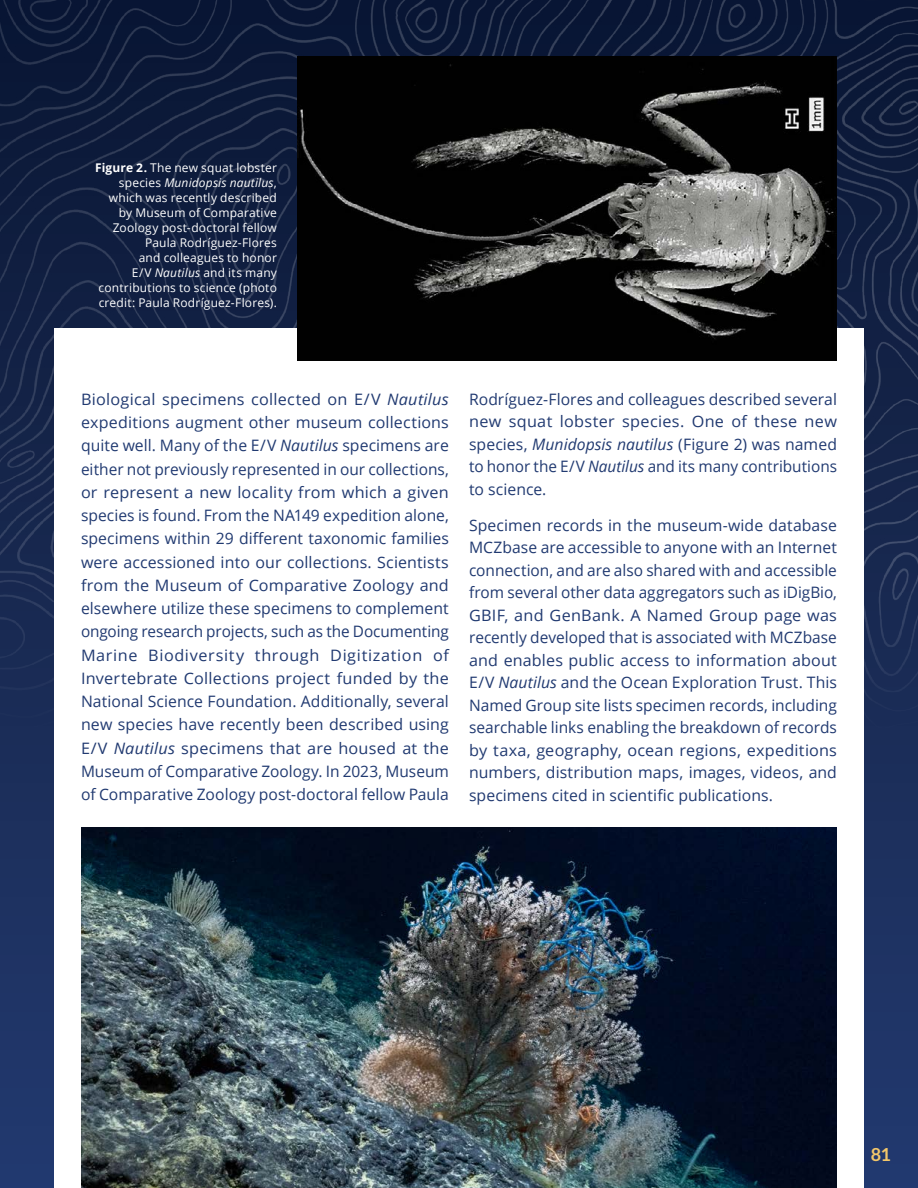
<style>
.page{position:relative;width:918px;height:1188px;background:#1f3364}
.page>*{position:absolute;margin:0;border:0;box-sizing:border-box;transform-origin:0 0}
.t1{font:700 18px "Lato";color:#f3c76a}
.OET_-_Paragraph{font:15.75px/23.2px "Open Sans";color:#213a71;text-align:justify}
.t2{font:12px/15px "Open Sans";letter-spacing:.015em;color:#fff;text-align:right}
.s1{font-weight:700}
.s2{font-style:italic}
</style>
<div class="page">
<img style="left:0;top:0;width:918px;height:737px">
<div style="left:54px;top:328px;width:810px;height:860px;background:#fff"></div>
<img style="left:81px;top:828px;width:756px;height:360px">
<img style="left:297px;top:56px;width:540px;height:305px">
<p class="t2" style="left:95px;top:159px;width:183px"><span class="s1">Figure 2.</span> The new squat lobster species <span class="s2">Munidopsis nautilus</span>, which was recently described by Museum of Comparative<br>Zoology post-doctoral fellow<br>Paula Rodríguez-Flores<br>and colleagues to honor<br>E/V <span class="s2">Nautilus</span> and its many contributions to science (photo credit: Paula Rodríguez-Flores).</p>
<p class="OET_-_Paragraph" style="left:81px;top:387px;width:369px">Biological specimens collected on E/V <span class="s2">Nautilus </span>expeditions augment other museum collections quite well. Many of the E/V <span class="s2">Nautilus</span> specimens are either not previously represented in our collections, or represent a new locality from which a given species is found. From the NA149 expedition alone, specimens within 29 different taxonomic families were accessioned into our collections. Scientists from the Museum of Comparative Zoology and elsewhere utilize these specimens to complement ongoing research projects, such as the Documenting Marine Biodiversity through Digitization of Invertebrate Collections project funded by the National Science Foundation. Additionally, several new species have recently been described using E/V <span class="s2">Nautilus</span> specimens that are housed at the Museum of Comparative Zoology. In 2023, Museum of Comparative Zoology post-doctoral fellow Paula</p>
<p class="OET_-_Paragraph" style="left:469px;top:388px;width:369px;line-height:22.5px">Rodríguez-Flores and colleagues described several new squat lobster species. One of these new species, <span class="s2">Munidopsis nautilus</span> (Figure 2) was named to honor the E/V <span class="s2">Nautilus</span> and its many contributions to science.</p>
<p class="OET_-_Paragraph" style="left:469px;top:514px;width:369px;line-height:22.5px">Specimen records in the museum-wide database MCZbase are accessible to anyone with an Internet connection, and are also shared with and accessible from several other data aggregators such as iDigBio, GBIF, and GenBank. A Named Group page was recently developed that is associated with MCZbase and enables public access to information about E/V <span class="s2">Nautilus</span> and the Ocean Exploration Trust. This Named Group site lists specimen records, including searchable links enabling the breakdown of records by taxa, geography, ocean regions, expeditions numbers, distribution maps, images, videos, and specimens cited in scientific publications.</p>
<p class="t1" style="left:871px;top:1144px;width:22px">81</p>
</div>
